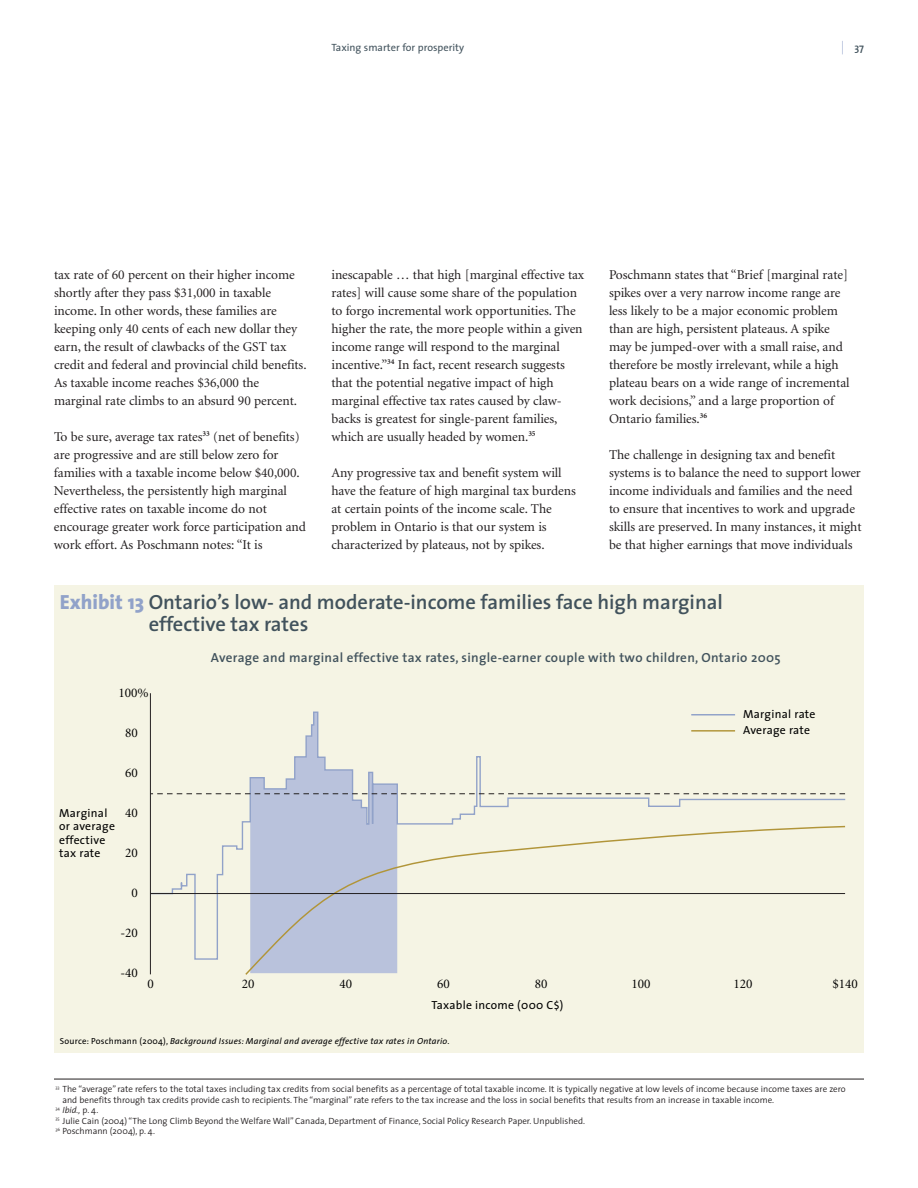
<style>
.page{position:relative;width:918px;height:1188px;background:#fff}
.page>*{position:absolute;margin:0;border:0;box-sizing:border-box;transform-origin:0 0}
.t1{font:600 20.55px/22px "The Sans";color:#41525c}
.t2{font:13.5px/18px "Minion";letter-spacing:-.005em;color:#231f20}
.t3{font:600 13.2px "The Sans";letter-spacing:.025em;color:#41525c}
.t4{font:13.2px "Minion";color:#000}
.t5{font:11.7px/13.2px "The Sans";letter-spacing:.025em;color:#000}
.t6{font:10.5px "The Sans";color:#41525c}
.t7{font:600 10.5px "The Sans";color:#41525c}
.t8{font:300 9px "The Sans";color:#231f20}
.t9{font:italic 300 9px "The Sans";color:#231f20}
.t10{font:italic 8.85px "The Sans";letter-spacing:.025em;color:#000}
.s1{font-weight:200;font-size:13.5px;color:#91a2c9}
.s2{font-weight:800;color:#91a2c9}
.s3{font-style:normal}
</style>
<div class="page">
<div style="left:54px;top:585px;width:810px;height:468px;background:#f5f4e4"></div>
<hr style="left:150px;top:693px;width:1px;height:281px;background:#231f20">
<svg style="left:150px;top:712px;width:695px;height:261px"></svg>
<hr style="left:691px;top:714px;width:44px;height:1px;background:#91a2c9">
<hr style="left:691px;top:730px;width:44px;height:2px;background:#b19539">
<hr style="left:54px;top:1079px;width:810px;height:1px;background:#231f20">
<p class="t6" style="left:331px;top:43px;width:134px">Taxing smarter for prosperity</p>
<p class="t7" style="left:841px;top:43px;width:25px"><span class="s1">|</span> 37</p>
<p class="t2" style="left:54px;top:267px;width:254px">tax rate of 60 percent on their higher income shortly after they pass $31,000 in taxable income. In other words, these families are keeping only 40 cents of each new dollar they earn, the result of clawbacks of the GST tax credit and federal and provincial child benefits.<br>As taxable income reaches $36,000 the marginal rate climbs to an absurd 90 percent.</p>
<p class="t2" style="left:54px;top:429px;width:254px">To be sure, average tax rates<sup>33</sup> (net of benefits) are progressive and are still below zero for families with a taxable income below $40,000.<br>Nevertheless, the persistently high marginal effective rates on taxable income do not encourage greater work force participation and work effort. As Poschmann notes: “It is</p>
<p class="t2" style="left:331px;top:267px;width:254px">inescapable … that high [marginal effective tax rates] will cause some share of the population to forgo incremental work opportunities. The higher the rate, the more people within a given income range will respond to the marginal incentive.”<sup>34</sup> In fact, recent research suggests that the potential negative impact of high marginal effective tax rates caused by claw&shy;backs is greatest for single-parent families, which are usually headed by women.<sup>35</sup></p>
<p class="t2" style="left:332px;top:465px;width:246px">Any progressive tax and benefit system will have the feature of high marginal tax burdens at certain points of the income scale. The problem in Ontario is that our system is characterized by plateaus, not by spikes.</p>
<p class="t2" style="left:609px;top:267px;width:242px">Poschmann states that “Brief [marginal rate] spikes over a very narrow income range are less likely to be a major economic problem than are high, persistent plateaus. A spike may be jumped-over with a small raise, and therefore be mostly irrelevant, while a high plateau bears on a wide range of incremental work decisions,” and a large proportion of Ontario families.<sup>36</sup></p>
<p class="t2" style="left:609px;top:447px;width:254px">The challenge in designing tax and benefit systems is to balance the need to support lower income individuals and families and the need to ensure that incentives to work and upgrade skills are preserved. In many instances, it might be that higher earnings that move individuals</p>
<h1 class="t1" style="left:149px;top:593px;width:576px;text-indent:-89px"><span class="s2">Exhibit 13</span> Ontario’s low- and moderate-income families face high marginal effective tax rates</h1>
<p class="t4" style="left:119px;top:688px;width:32px">100%</p>
<p class="t4" style="left:125px;top:728px;width:14px">80</p>
<p class="t4" style="left:125px;top:768px;width:14px">60</p>
<p class="t5" style="left:59px;top:808px;width:57px">Marginal or average effective tax rate</p>
<p class="t4" style="left:125px;top:808px;width:14px">40</p>
<p class="t4" style="left:125px;top:848px;width:14px">20</p>
<p class="t4" style="left:132px;top:888px;width:8px">0</p>
<p class="t4" style="left:120px;top:928px;width:19px">-20</p>
<p class="t3" style="left:211px;top:652px;width:571px">Average and marginal effective tax rates, single-earner couple with two children, Ontario 2005</p>
<p class="t5" style="left:743px;top:707px;width:74px;line-height:16px">Marginal rate<br>Average rate</p>
<p class="t4" style="left:120px;top:968px;width:19px">-40</p>
<p class="t4" style="left:147px;top:978px;width:8px">0</p>
<p class="t4" style="left:242px;top:978px;width:14px">20</p>
<p class="t4" style="left:340px;top:978px;width:14px">40</p>
<p class="t4" style="left:437px;top:978px;width:14px">60</p>
<p class="t4" style="left:535px;top:978px;width:14px">80</p>
<p class="t4" style="left:632px;top:978px;width:21px">100</p>
<p class="t4" style="left:734px;top:978px;width:21px">120</p>
<p class="t4" style="left:832px;top:978px;width:27px">$140</p>
<p class="t5" style="left:431px;top:999px;width:133px">Taxable income (000 C$)</p>
<p class="t10" style="left:60px;top:1037px;width:391px"><span class="s3">Source: Poschmann (2004),</span> Background Issues: Marginal and average effective tax rates in Ontario<span class="s3">.</span></p>
<p class="t8" style="left:56px;top:1086px;width:792px"><sup>33</sup> The “average” rate refers to the total taxes including tax credits from social benefits as a percentage of total taxable income. It is typically negative at low levels of income because income taxes are zero</p>
<p class="t8" style="left:62px;top:1096px;width:713px">and benefits through tax credits provide cash to recipients. The “marginal” rate refers to the tax increase and the loss in social benefits that results from an increase in taxable income.</p>
<p class="t9" style="left:56px;top:1107px;width:44px"><sup>34</sup> Ibid., <span class="s3">p. 4.</span></p>
<p class="t8" style="left:56px;top:1117px;width:531px"><sup>35</sup> Julie Cain (2004) “The Long Climb Beyond the Welfare Wall” Canada, Department of Finance, Social Policy Research Paper. Unpublished.</p>
<p class="t8" style="left:56px;top:1128px;width:101px"><sup>36</sup> Poschmann (2004), p. 4.</p>
</div>
